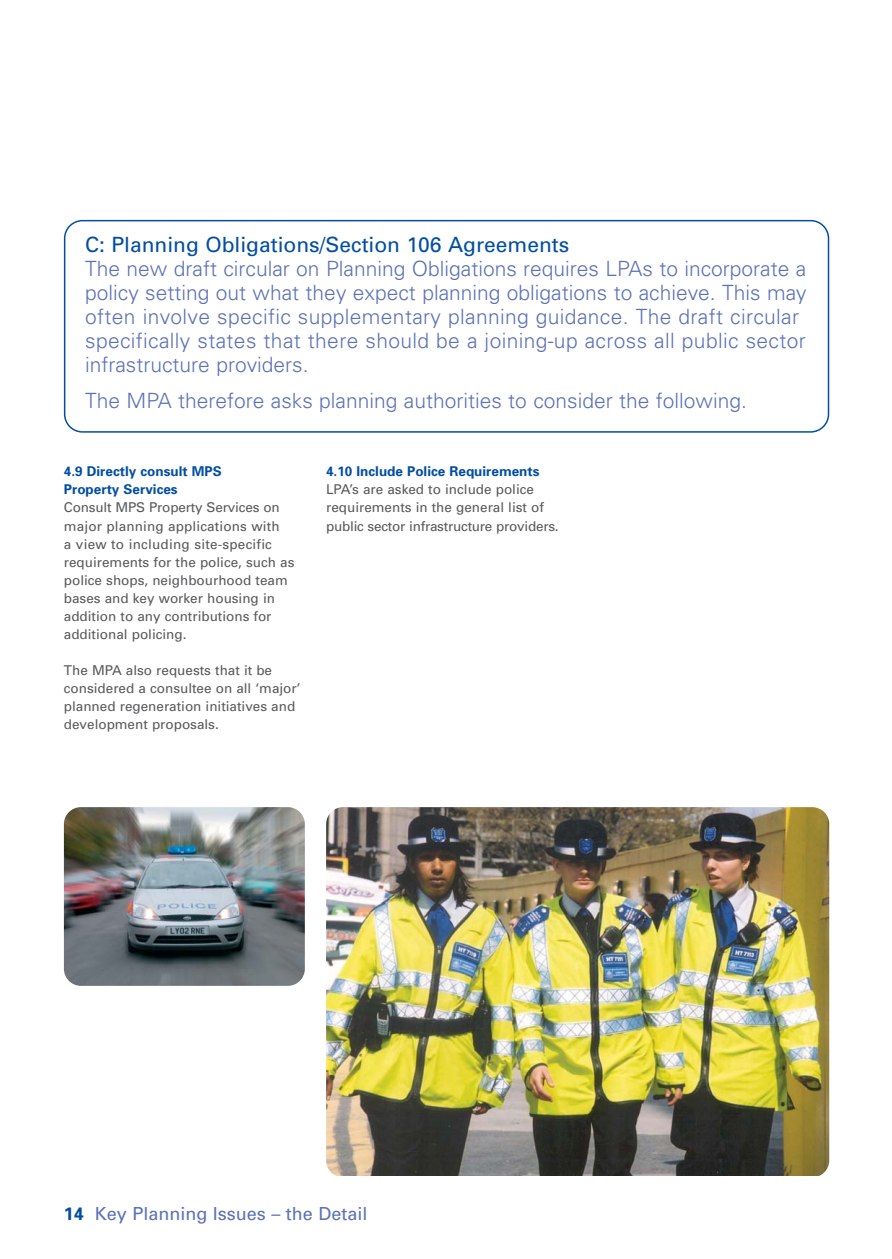
<style>
.page{position:relative;width:892px;height:1259px;background:#fff}
.page>*{position:absolute;margin:0;border:0;box-sizing:border-box;transform-origin:0 0}
.t1{font:300 21px/24px "Univers";color:#5c72b7}
.t2{font:21px "Univers";color:#034ea2}
.t3{font:18px "Univers";color:#5c72b7}
.t4{font:13.5px/18px "Univers";color:#58595b}
.t5{font:700 13.5px/18px "Univers";color:#034ea2}
.s1{font-weight:700;color:#034ea2}
</style>
<div class="page">
<img style="left:63px;top:219px;width:767px;height:957px">
<h1 class="t2" style="left:85px;top:237px;width:486px">C: Planning Obligations/Section 106 Agreements</h1>
<p class="t1" style="left:85px;top:258px;width:723px">The new draft circular on Planning Obligations requires LPAs to incorporate a policy setting out what they expect planning obligations to achieve. This may often involve specific supplementary planning guidance. The draft circular specifically states that there should be a joining-up across all public sector infrastructure providers.</p>
<h1 class="t1" style="left:85px;top:390px;width:663px">The MPA therefore asks planning authorities to consider the following.</h1>
<p class="t5" style="left:64px;top:464px;width:159px">4.9 Directly consult MPS<br>Property Services</p>
<p class="t4" style="left:64px;top:500px;width:232px">Consult MPS Property Services on major planning applications with<br>a view to including site-specific requirements for the police, such as police shops, neighbourhood team bases and key worker housing in addition to any contributions for additional policing.</p>
<p class="t4" style="left:64px;top:662px;width:238px">The MPA also requests that it be considered a consultee on all ‘major’ planned regeneration initiatives and development proposals.</p>
<p class="t5" style="left:326px;top:464px;width:215px">4.10 Include Police Requirements</p>
<p class="t4" style="left:326px;top:482px;width:234px">LPA’s are asked to include police requirements in the general list of public sector infrastructure providers.</p>
<h2 class="t3" style="left:64px;top:1206px;width:305px"><span class="s1">14</span> Key Planning Issues – the Detail</h2>
</div>
